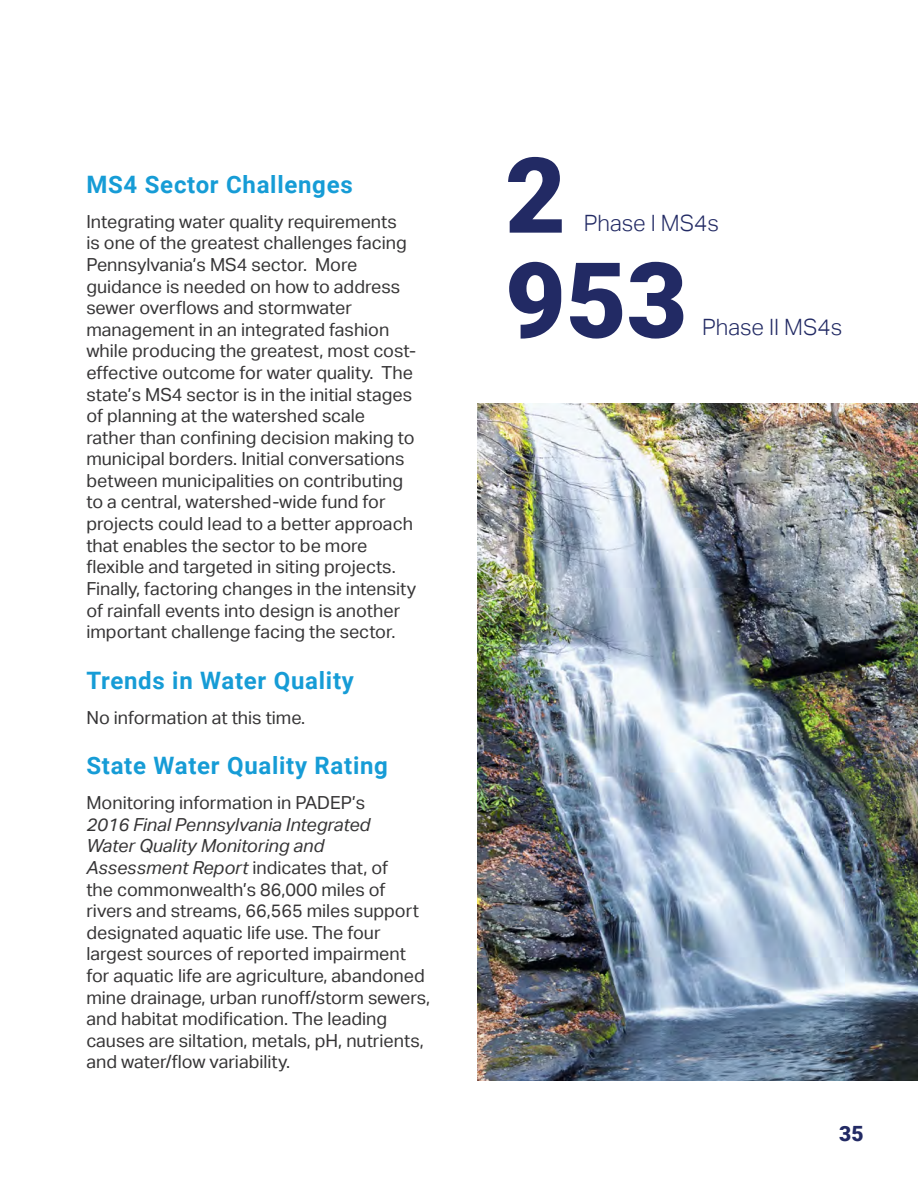
<style>
.page{position:relative;width:918px;height:1188px;background:#fff}
.page>*{position:absolute;margin:0;border:0;box-sizing:border-box;transform-origin:0 0}
.t1{font:900 105px "Roboto";color:#222a64}
.Small_Header_Paragra{font:700 24px "Roboto";letter-spacing:.03em;color:#169cd6}
.t2{font:300 22.5px "Aktiv Grotesk";color:#222a64}
.t3{font:900 21px "Roboto";color:#222a64}
.t4{font:18px/21.6px "Aktiv Grotesk";color:#363536}
.s1{font-style:italic}
</style>
<div class="page">
<img style="left:478px;top:404px;width:440px;height:677px">
<p class="Small_Header_Paragra" style="left:86px;top:167px;width:268px">MS4 Sector Challenges</p>
<p class="t4" style="left:86px;top:211px;width:331px">Integrating water quality requirements<br>is one of the greatest challenges facing Pennsylvania’s MS4 sector. More guidance is needed on how to address sewer overflows and stormwater management in an integrated fashion while producing the greatest, most cost&shy;effective outcome for water quality. The state’s MS4 sector is in the initial stages of planning at the watershed scale rather than confining decision making to municipal borders. Initial conversations between municipalities on contributing to a central, watershed-wide fund for projects could lead to a better approach that enables the sector to be more flexible and targeted in siting projects.<br>Finally, factoring changes in the intensity of rainfall events into design is another important challenge facing the sector.</p>
<p class="Small_Header_Paragra" style="left:86px;top:663px;width:269px">Trends in Water Quality</p>
<p class="t4" style="left:86px;top:707px;width:220px">No information at this time.</p>
<p class="Small_Header_Paragra" style="left:86px;top:749px;width:303px">State Water Quality Rating</p>
<p class="t4" style="left:86px;top:792px;width:345px">Monitoring information in PADEP’s<br><span class="s1">2016 Final Pennsylvania Integrated<br>Water Quality Monitoring and Assessment Report</span> indicates that, of<br>the commonwealth’s 86,000 miles of rivers and streams, 66,565 miles support designated aquatic life use. The four largest sources of reported impairment for aquatic life are agriculture, abandoned mine drainage, urban runoff/storm sewers, and habitat modification. The leading causes are siltation, metals, pH, nutrients, and water/flow variability.</p>
<p class="t1" style="left:505px;top:122px;width:62px">2</p>
<p class="t1" style="left:505px;top:227px;width:184px">953</p>
<p class="t2" style="left:584px;top:210px;width:137px">Phase I MS4s</p>
<p class="t2" style="left:702px;top:314px;width:142px">Phase II MS4s</p>
<p class="t3" style="left:839px;top:1119px;width:26px">35</p>
</div>
